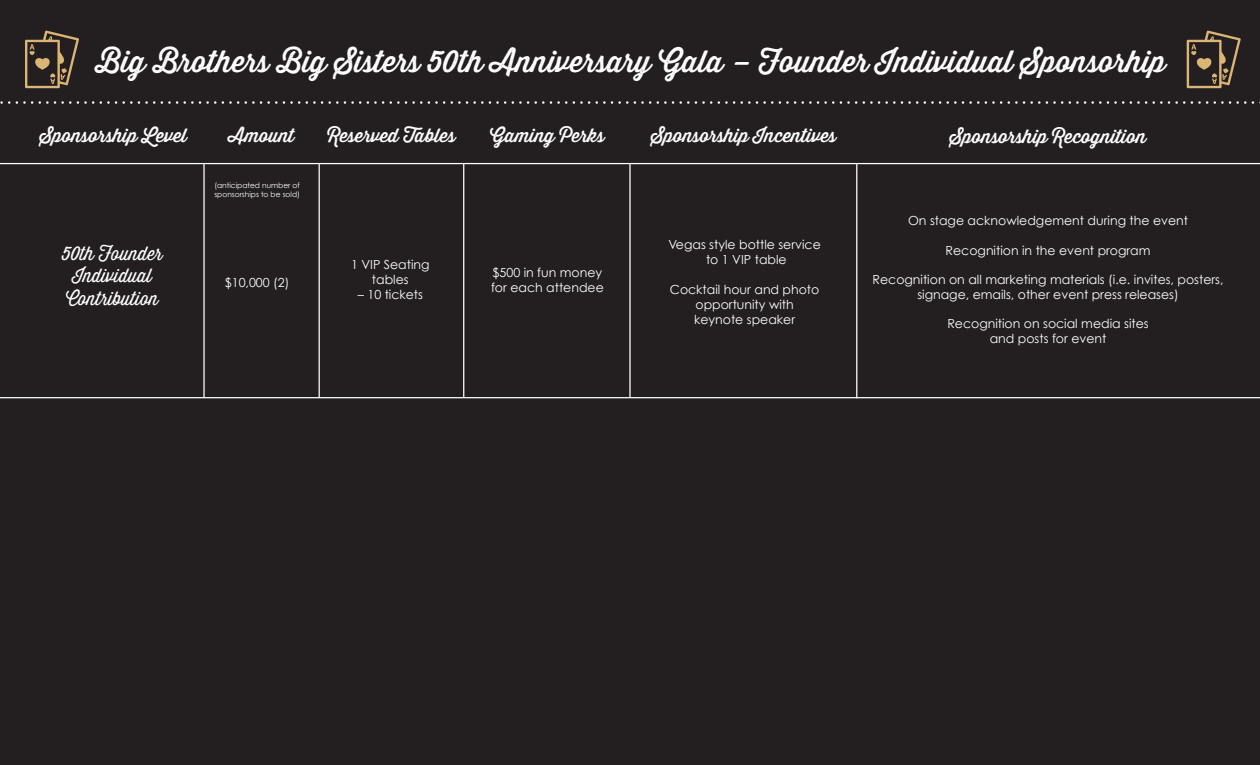
<style>
.page{position:relative;width:1260px;height:765px;background:#231f20}
.page>*{position:absolute;margin:0;border:0;box-sizing:border-box;transform-origin:0 0}
.t1{font:30px "Thirsty Rough Reg";color:#fff}
.t2{font:18.75px "Thirsty Rough Reg";color:#fff}
.t3{font:18.75px "Thirsty Rough Lt";color:#fff}
.t4{font:12.5px/14.8px "Century Gothic";color:#fff;text-align:center}
.t5{font:7.5px/9px "Century Gothic";color:#fff}
</style>
<div class="page">
<svg style="left:25px;top:30px;width:54px;height:58px"></svg>
<svg style="left:0;top:101px;width:1260px;height:3px"></svg>
<svg style="left:1187px;top:30px;width:54px;height:58px"></svg>
<hr style="left:0;top:397px;width:1260px;height:1px;background:#fff">
<hr style="left:0;top:163px;width:1260px;height:1px;background:#fff">
<hr style="left:203px;top:163px;width:2px;height:235px;background:#fff">
<hr style="left:319px;top:163px;width:1px;height:235px;background:#fff">
<hr style="left:463px;top:163px;width:1px;height:235px;background:#fff">
<hr style="left:856px;top:163px;width:1px;height:235px;background:#fff">
<hr style="left:629px;top:163px;width:2px;height:235px;background:#fff">
<p class="t1" style="left:96px;top:39px;width:1072px">Big Brothers Big Sisters 50th Anniversary Gala – Founder Individual Sponsorhip</p>
<p class="t2" style="left:40px;top:121px;width:149px">Sponsorship Level</p>
<p class="t2" style="left:229px;top:121px;width:67px">Amount</p>
<p class="t2" style="left:327px;top:121px;width:130px">Reserved Tables</p>
<p class="t2" style="left:490px;top:121px;width:116px">Gaming Perks</p>
<p class="t2" style="left:651px;top:121px;width:187px">Sponsorship Incentives</p>
<p class="t2" style="left:950px;top:123px;width:198px">Sponsorship Recognition</p>
<p class="t3" style="left:62px;top:240px;width:102px">50th Founder</p>
<p class="t3" style="left:73px;top:262px;width:81px">Individual</p>
<p class="t3" style="left:66px;top:285px;width:94px">Contribution</p>
<p class="t5" style="left:214px;top:180px;width:87px">(anticipated number of sponsorships to be sold)</p>
<p class="t4" style="left:225px;top:275px;width:66px">$10,000 (2)</p>
<p class="t4" style="left:351px;top:257px;width:80px">1 VIP Seating</p>
<p class="t4" style="left:372px;top:272px;width:38px">tables</p>
<p class="t4" style="left:358px;top:287px;width:67px">– 10 tickets</p>
<p class="t4" style="left:493px;top:265px;width:111px">$500 in fun money</p>
<p class="t4" style="left:491px;top:280px;width:114px">for each attendee</p>
<p class="t4" style="left:668px;top:237px;width:154px">Vegas style bottle service</p>
<p class="t4" style="left:706px;top:252px;width:82px">to 1 VIP table</p>
<p class="t4" style="left:670px;top:282px;width:151px">Cocktail hour and photo</p>
<p class="t4" style="left:695px;top:297px;width:100px">opportunity with</p>
<p class="t4" style="left:694px;top:312px;width:102px">keynote speaker</p>
<p class="t4" style="left:908px;top:213px;width:281px">On stage acknowledgement during the event</p>
<p class="t4" style="left:946px;top:243px;width:206px">Recognition in the event program</p>
<p class="t4" style="left:873px;top:272px;width:353px">Recognition on all marketing materials (i.e. invites, posters, signage, emails, other event press releases)</p>
<p class="t4" style="left:947px;top:316px;width:203px">Recognition on social media sites</p>
<p class="t4" style="left:990px;top:331px;width:118px">and posts for event</p>
</div>
